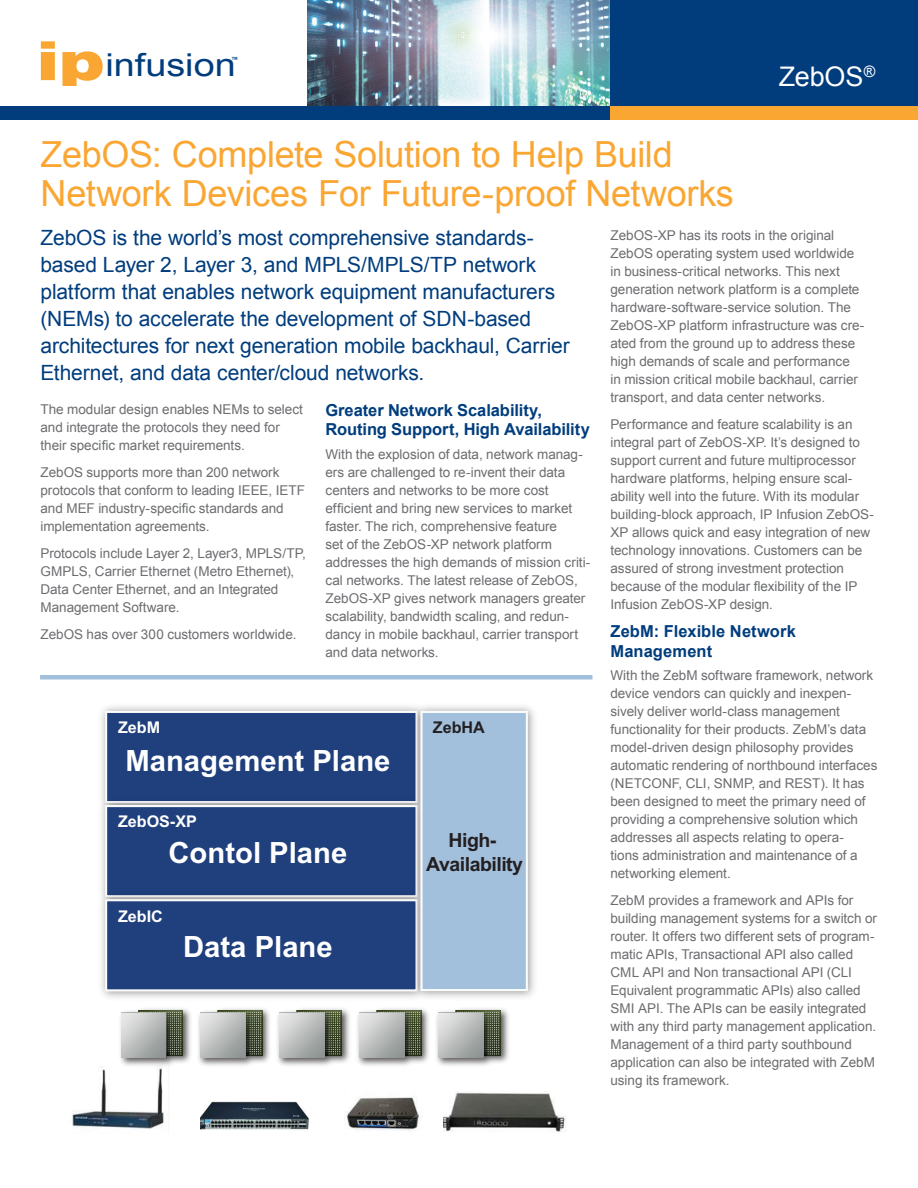
<style>
.page{position:relative;width:918px;height:1188px;background:#fff}
.page>*{position:absolute;margin:0;border:0;box-sizing:border-box;transform-origin:0 0}
.t1{font:36px/39px "Arial";letter-spacing:-.01em;color:#faa633}
.t2{font:31.5px "Arial";color:#013d7d;scale:1.2 1}
.t3{font:700 29.25px "Arial";color:#fff}
.t4{font:27px "Arial";letter-spacing:-.005em;color:#fff}
.t5{font:21px/27px "Arial";letter-spacing:-.005em;color:#013d7d}
.t6{font:700 19.5px/23.7px "Arial";letter-spacing:-.025em;color:#231f20;text-align:center}
.t7{font:700 16.5px/19.5px "Arial";letter-spacing:-.005em;color:#013d7d}
.t8{font:700 16.2px "Arial";color:#fff}
.t9{font:700 16.2px "Arial";color:#231f20}
.t10{font:13.5px/18px "Arial";letter-spacing:-.005em;color:#6c6d70}
.t11{font:700 7.05px "Arial";color:#013d7d}
.s1{font-weight:900;font-size:54.15px;color:#faa633}
</style>
<div class="page">
<img style="left:308px;top:0;width:302px;height:106px">
<div style="left:610px;top:0;width:308px;height:114px;background:#013d7d"></div>
<div style="left:0;top:106px;width:611px;height:14px;background:#013d7d"></div>
<div style="left:611px;top:106px;width:307px;height:14px;background:#faa633"></div>
<div style="left:40px;top:675px;width:552px;height:5px;background:#a2bfdc"></div>
<img style="left:101px;top:706px;width:308px;height:88px">
<div style="left:106px;top:712px;width:311px;height:90px;background:#203f7d"></div>
<div style="left:105px;top:711px;width:313px;height:92px;border:2px solid #fafbfb"></div>
<img style="left:101px;top:794px;width:308px;height:94px">
<div style="left:106px;top:806px;width:311px;height:90px;background:#203f7d"></div>
<div style="left:105px;top:805px;width:313px;height:92px;border:2px solid #fafbfb"></div>
<img style="left:101px;top:888px;width:308px;height:110px">
<div style="left:106px;top:900px;width:311px;height:90px;background:#203f7d"></div>
<div style="left:105px;top:899px;width:313px;height:92px;border:2px solid #fafbfb"></div>
<img style="left:409px;top:706px;width:126px;height:292px">
<div style="left:422px;top:712px;width:105px;height:278px;background:#a2bfdc"></div>
<div style="left:420px;top:711px;width:108px;height:280px;border:2px solid #fafbfb"></div>
<img style="left:72px;top:1066px;width:97px;height:63px">
<img style="left:345px;top:1097px;width:75px;height:34px">
<img style="left:444px;top:1092px;width:121px;height:40px">
<img style="left:116px;top:1008px;width:393px;height:61px">
<img style="left:121px;top:1011px;width:62px;height:46px">
<img style="left:200px;top:1011px;width:62px;height:46px">
<img style="left:280px;top:1011px;width:62px;height:46px">
<img style="left:359px;top:1011px;width:62px;height:46px">
<img style="left:439px;top:1011px;width:61px;height:46px">
<img style="left:201px;top:1101px;width:108px;height:29px">
<h2 class="t2" style="left:36px;top:45px;width:168px"><span class="s1">ip</span>infusion</h2>
<p class="t11" style="left:231px;top:54px;width:9px">™</p>
<h1 class="t1" style="left:40px;top:135px;width:695px">ZebOS: Complete Solution to Help Build<br>Network Devices For Future-proof Networks</h1>
<h3 class="t4" style="left:779px;top:59px;width:98px">ZebOS<sup>®</sup></h3>
<p class="t5" style="left:40px;top:224px;width:531px">ZebOS is the world’s most comprehensive standards&shy;based Layer 2, Layer 3, and MPLS/MPLS/TP network platform that enables network equipment manufacturers (NEMs) to accelerate the development of SDN-based architectures for next generation mobile backhaul, Carrier Ethernet, and data center/cloud networks.</p>
<p class="t7" style="left:326px;top:401px;width:266px">Greater Network Scalability,<br>Routing Support, High Availability</p>
<p class="t10" style="left:326px;top:445px;width:266px">With the explosion of data, network manag&shy;ers are challenged to re-invent their data centers and networks to be more cost efficient and bring new services to market faster. The rich, comprehensive feature<br>set of the ZebOS-XP network platform addresses the high demands of mission criti&shy;cal networks. The latest release of ZebOS, ZebOS-XP gives network managers greater scalability, bandwidth scaling, and redun&shy;dancy in mobile backhaul, carrier transport and data networks.</p>
<p class="t10" style="left:40px;top:400px;width:264px">The modular design enables NEMs to select and integrate the protocols they need for their specific market requirements.</p>
<p class="t10" style="left:40px;top:463px;width:266px">ZebOS supports more than 200 network protocols that conform to leading IEEE, IETF and MEF industry-specific standards and implementation agreements.</p>
<p class="t10" style="left:40px;top:544px;width:267px">Protocols include Layer 2, Layer3, MPLS/TP, GMPLS, Carrier Ethernet (Metro Ethernet), Data Center Ethernet, and an Integrated Management Software.</p>
<p class="t10" style="left:40px;top:625px;width:257px">ZebOS has over 300 customers worldwide.</p>
<p class="t8" style="left:118px;top:718px;width:44px">ZebM</p>
<p class="t9" style="left:433px;top:718px;width:54px">ZebHA</p>
<h3 class="t3" style="left:125px;top:744px;width:267px">Management Plane</h3>
<p class="t8" style="left:118px;top:813px;width:80px">ZebOS-XP</p>
<h3 class="t3" style="left:169px;top:837px;width:180px">Contol Plane</h3>
<p class="t8" style="left:118px;top:907px;width:46px">ZebIC</p>
<h3 class="t3" style="left:183px;top:931px;width:151px">Data Plane</h3>
<h3 class="t6" style="left:426px;top:828px;width:98px">High-<br>Availability</h3>
<p class="t10" style="left:610px;top:226px;width:255px">ZebOS-XP has its roots in the original ZebOS operating system used worldwide in business-critical networks. This next generation network platform is a complete hardware-software-service solution. The ZebOS-XP platform infrastructure was cre&shy;ated from the ground up to address these high demands of scale and performance<br>in mission critical mobile backhaul, carrier transport, and data center networks.</p>
<p class="t10" style="left:610px;top:415px;width:265px">Performance and feature scalability is an integral part of ZebOS-XP. It’s designed to support current and future multiprocessor hardware platforms, helping ensure scal&shy;ability well into the future. With its modular building-block approach, IP Infusion ZebOS-XP allows quick and easy integration of new technology innovations. Customers can be assured of strong investment protection because of the modular flexibility of the IP Infusion ZebOS-XP design.</p>
<p class="t7" style="left:610px;top:622px;width:187px">ZebM: Flexible Network<br>Management</p>
<p class="t10" style="left:610px;top:667px;width:269px">With the ZebM software framework, network device vendors can quickly and inexpen&shy;sively deliver world-class management functionality for their products. ZebM’s data model-driven design philosophy provides automatic rendering of northbound interfaces (NETCONF, CLI, SNMP, and REST). It has been designed to meet the primary need of providing a comprehensive solution which addresses all aspects relating to opera-<br>tions administration and maintenance of a networking element.</p>
<p class="t10" style="left:610px;top:892px;width:268px">ZebM provides a framework and APIs for building management systems for a switch or router. It offers two different sets of program&shy;matic APIs, Transactional API also called CML API and Non transactional API (CLI Equivalent programmatic APIs) also called SMI API. The APIs can be easily integrated with any third party management application.<br>Management of a third party southbound application can also be integrated with ZebM using its framework.</p>
</div>
